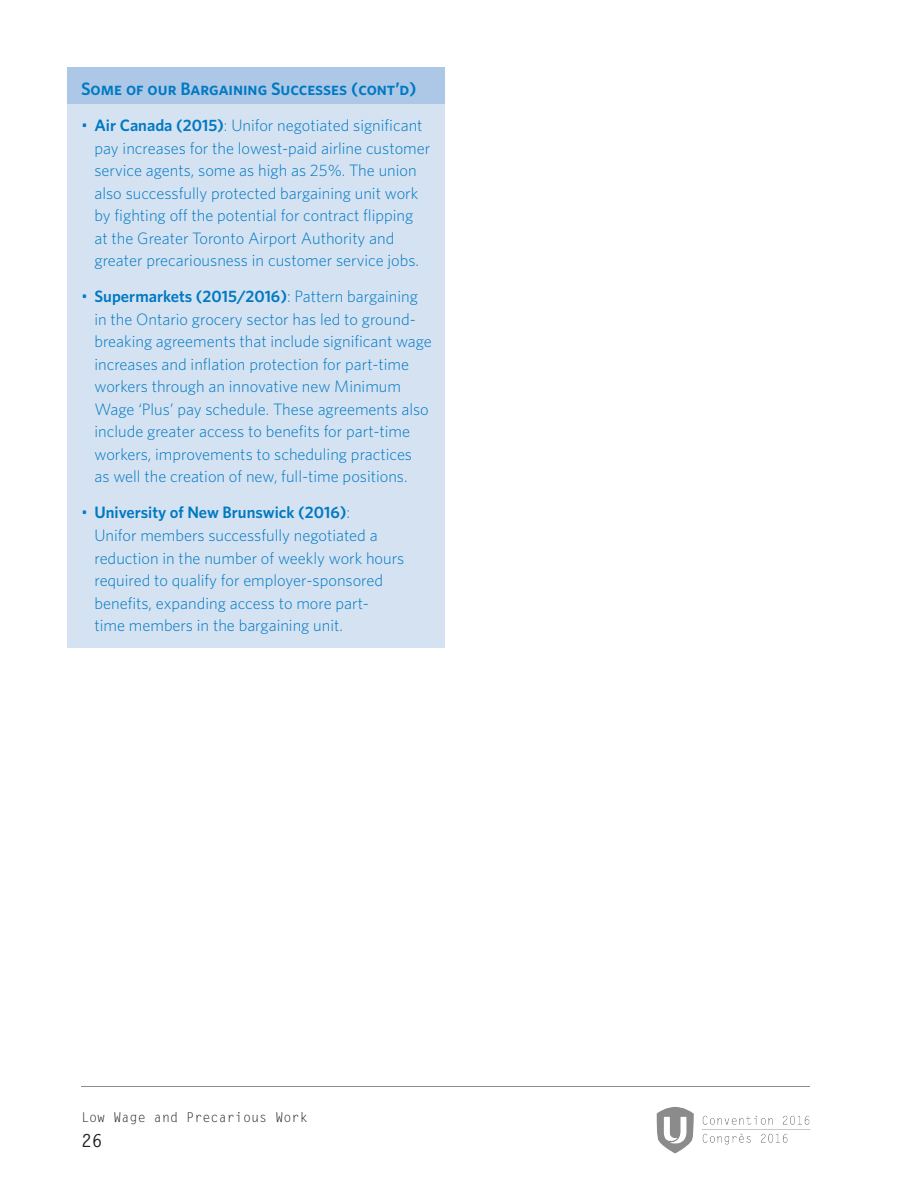
<style>
.page{position:relative;width:918px;height:1188px;background:#fff}
.page>*{position:absolute;margin:0;border:0;box-sizing:border-box;transform-origin:0 0}
.t1{font:600 18px "Whitney";color:#0079c2}
.t2{font:700 18px "Letter Gothic Std";color:#231f20}
.t3{font:300 16.5px/22.5px "Whitney";color:#0079c2}
.t4{font:13.5px "Letter Gothic Std";color:#231f20}
.s1{font-weight:600}
</style>
<div class="page">
<hr style="left:81px;top:1086px;width:729px;height:1px;background:#8a8c8f">
<img style="left:656px;top:1107px;width:155px;height:47px">
<div style="left:68px;top:68px;width:378px;height:44px;background:#adc7e7"></div>
<div style="left:68px;top:105px;width:378px;height:178px;background:#d4e2f2"></div>
<div style="left:68px;top:276px;width:378px;height:223px;background:#d4e2f2"></div>
<div style="left:68px;top:492px;width:378px;height:156px;background:#d4e2f2"></div>
<p class="t1" style="left:81px;top:77px;width:337px">Some of our Bargaining Successes (cont’d)</p>
<p class="t3" style="left:94px;top:114px;width:337px;text-indent:-13px">• <span class="s1">Air Canada (2015)</span>: Unifor negotiated significant pay increases for the lowest-paid airline customer service agents, some as high as 25%. The union also successfully protected bargaining unit work by fighting off the potential for contract flipping at the Greater Toronto Airport Authority and greater precariousness in customer service jobs.</p>
<p class="t3" style="left:94px;top:285px;width:339px;text-indent:-13px">• <span class="s1">Supermarkets (2015/2016)</span>: Pattern bargaining in the Ontario grocery sector has led to ground&shy;breaking agreements that include significant wage increases and inflation protection for part-time workers through an innovative new Minimum Wage ‘Plus’ pay schedule. These agreements also include greater access to benefits for part-time workers, improvements to scheduling practices<br>as well the creation of new, full-time positions.</p>
<p class="t3" style="left:94px;top:501px;width:311px;text-indent:-13px">• <span class="s1">University of New Brunswick (2016)</span>:<br>Unifor members successfully negotiated a reduction in the number of weekly work hours required to qualify for employer-sponsored benefits, expanding access to more part-<br>time members in the bargaining unit.</p>
<p class="t4" style="left:81px;top:1109px;width:228px">Low Wage and Precarious Work</p>
<p class="t2" style="left:81px;top:1129px;width:23px">26</p>
</div>
